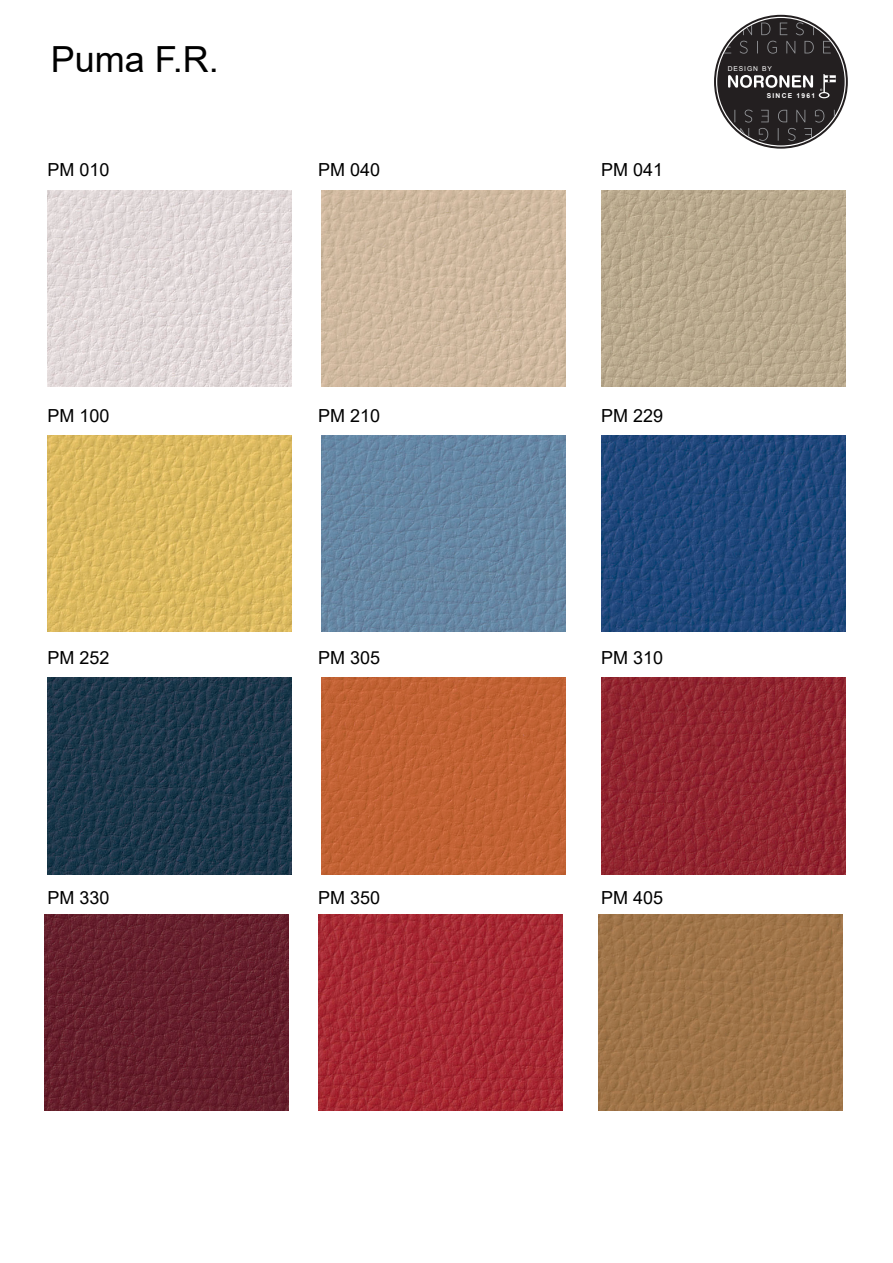
<style>
.page{position:relative;width:893px;height:1263px;background:#fff}
.page>*{position:absolute;margin:0;border:0;box-sizing:border-box;transform-origin:0 0}
.t1{font:36px "Arial";color:#000}
.t2{font:18px "Arial";color:#000}
.t3{font:700 6.75px "Arial";letter-spacing:.18em;color:#fff}
.t4{font:6.75px "Arial";letter-spacing:.135em;color:#fff}
</style>
<div class="page">
<img style="left:48px;top:190px;width:244px;height:197px">
<img style="left:321px;top:190px;width:244px;height:197px">
<img style="left:601px;top:190px;width:244px;height:197px">
<img style="left:48px;top:435px;width:244px;height:196px">
<img style="left:321px;top:435px;width:244px;height:196px">
<img style="left:601px;top:435px;width:244px;height:196px">
<img style="left:48px;top:678px;width:244px;height:196px">
<img style="left:321px;top:678px;width:244px;height:196px">
<img style="left:601px;top:678px;width:244px;height:196px">
<img style="left:44px;top:914px;width:245px;height:197px">
<img style="left:318px;top:914px;width:244px;height:197px">
<img style="left:598px;top:914px;width:244px;height:197px">
<svg style="left:714px;top:15px;width:134px;height:134px"></svg>
<div style="left:717px;top:18px;width:128px;height:127px;background:#231f20;border-radius:50%"></div>
<svg style="left:728px;top:75px;width:85px;height:13px"></svg>
<svg style="left:819px;top:74px;width:17px;height:24px"></svg>
<svg style="left:804px;top:41px;width:27px;height:12px"></svg>
<svg style="left:761px;top:22px;width:53px;height:13px"></svg>
<svg style="left:724px;top:41px;width:71px;height:13px"></svg>
<svg style="left:743px;top:25px;width:9px;height:10px"></svg>
<svg style="left:734px;top:110px;width:101px;height:31px"></svg>
<h1 class="t1" style="left:51px;top:46px;width:170px">Puma F.R.</h1>
<p class="t2" style="left:48px;top:163px;width:64px">PM 010</p>
<p class="t2" style="left:318px;top:163px;width:64px">PM 040</p>
<p class="t2" style="left:601px;top:163px;width:64px">PM 041</p>
<p class="t4" style="left:728px;top:66px;width:46px">DESIGN BY</p>
<p class="t3" style="left:767px;top:93px;width:50px">SINCE 1961</p>
<p class="t2" style="left:48px;top:409px;width:64px">PM 100</p>
<p class="t2" style="left:318px;top:409px;width:64px">PM 210</p>
<p class="t2" style="left:601px;top:409px;width:64px">PM 229</p>
<p class="t2" style="left:48px;top:651px;width:64px">PM 252</p>
<p class="t2" style="left:318px;top:651px;width:64px">PM 305</p>
<p class="t2" style="left:601px;top:651px;width:64px">PM 310</p>
<p class="t2" style="left:48px;top:890px;width:64px">PM 330</p>
<p class="t2" style="left:318px;top:890px;width:64px">PM 350</p>
<p class="t2" style="left:601px;top:890px;width:64px">PM 405</p>
</div>
